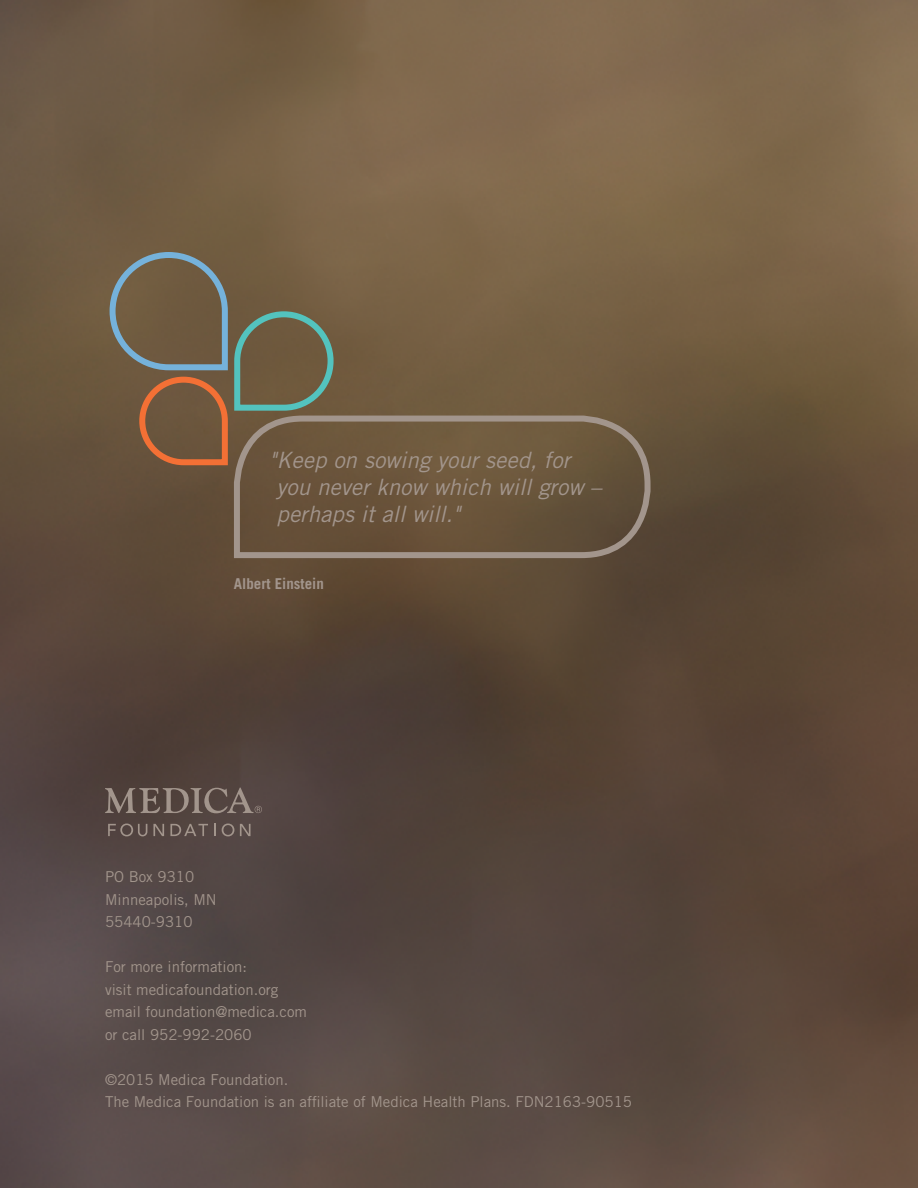
<style>
.page{position:relative;width:918px;height:1188px;background:#fff}
.page>*{position:absolute;margin:0;border:0;box-sizing:border-box;transform-origin:0 0}
.t1{font:italic 22.5px/27px "Trade Gothic LT Std";color:#a2958c}
.t2{font:15px/22.5px "Trade Gothic LT Std";color:#a2958c}
.t3{font:700 15px "Trade Gothic LT Std";color:#a2958c}
</style>
<div class="page">
<img style="left:0;top:0;width:918px;height:1188px">
<svg style="left:208px;top:787px;width:46px;height:26px"></svg>
<svg style="left:255px;top:806px;width:7px;height:7px"></svg>
<svg style="left:105px;top:781px;width:103px;height:55px;background:#62544e"></svg>
<svg style="left:214px;top:824px;width:2px;height:12px"></svg>
<svg style="left:222px;top:824px;width:29px;height:12px"></svg>
<svg style="left:231px;top:413px;width:423px;height:148px;background:#6d5942"></svg>
<svg style="left:231px;top:308px;width:106px;height:106px;background:#6a6a52"></svg>
<svg style="left:89px;top:236px;width:142px;height:236px;background:#745f48"></svg>
<h1 class="t1" style="left:277px;top:447px;width:326px;text-indent:-7px">"Keep on sowing your seed, for you never know which will grow – perhaps it all will."</h1>
<p class="t3" style="left:234px;top:575px;width:92px">Albert Einstein</p>
<p class="t2" style="left:105px;top:865px;width:113px">PO Box 9310<br>Minneapolis, MN<br>55440-9310</p>
<p class="t2" style="left:105px;top:955px;width:204px">For more information:<br>visit medicafoundation.org email foundation@medica.com or call 952-992-2060</p>
<p class="t2" style="left:105px;top:1068px;width:529px">©2015 Medica Foundation.<br>The Medica Foundation is an affiliate of Medica Health Plans. FDN2163-90515</p>
</div>
